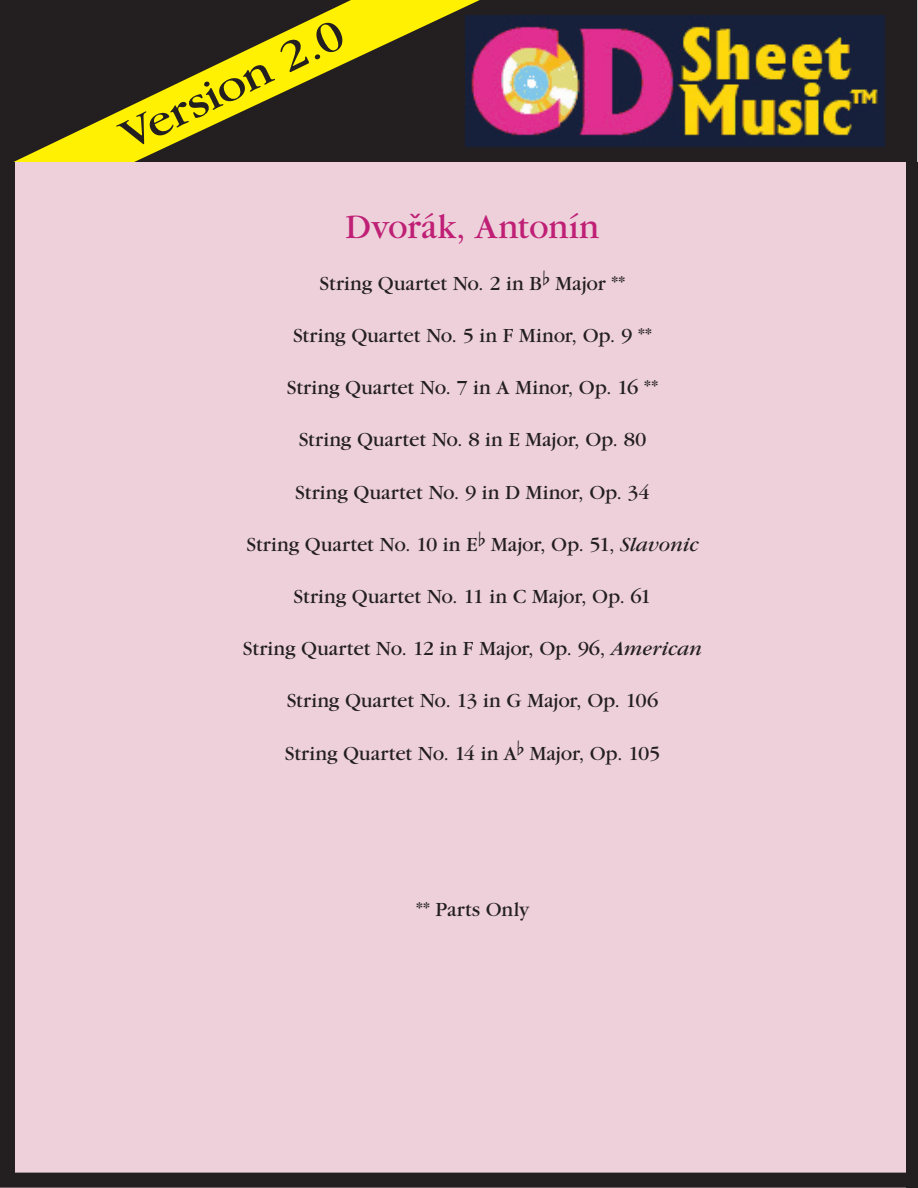
<style>
.page{position:relative;width:918px;height:1188px;background:#fff}
.page>*{position:absolute;margin:0;border:0;box-sizing:border-box;transform-origin:0 0}
.t1{font:45px "Garamond IT Cby BT";color:#231f20;scale:1.12 1}
.Composer{font:36px "Garamond";letter-spacing:.01em;color:#bf1f75}
.Composer-2{font:700 27px "Garamond";color:#bf1f75}
.Composer-3{font:21px "Garamond";letter-spacing:.02em;color:#231f20}
.s1{font-family:"Opus Chords"}
.s2{font-style:italic}
</style>
<div class="page">
<div style="left:0;top:0;width:916px;height:162px;background:#231f20"></div>
<div style="left:0;top:162px;width:918px;height:1026px;background:#edd0da"></div>
<svg style="left:14px;top:0;width:466px;height:162px"></svg>
<div style="left:0;top:162px;width:15px;height:1025px;background:#231f20"></div>
<div style="left:906px;top:162px;width:12px;height:1026px;background:#231f20"></div>
<div style="left:0;top:1173px;width:918px;height:15px;background:#231f20"></div>
<img style="left:466px;top:16px;width:418px;height:130px">
<h1 class="t1" style="left:112px;top:113px;width:218px;rotate:-26deg">Version 2.0</h1>
<p class="Composer" style="left:346px;top:207px;width:255px">Dvorák, Antonín</p>
<p class="Composer-3" style="left:320px;top:272px;width:308px">String Quartet No. 2 in B<span class="s1">b</span> Major **</p>
<p class="Composer-3" style="left:293px;top:324px;width:361px">String Quartet No. 5 in F Minor, Op. 9 **</p>
<p class="Composer-3" style="left:287px;top:377px;width:373px">String Quartet No. 7 in A Minor, Op. 16 **</p>
<p class="Composer-3" style="left:299px;top:429px;width:349px">String Quartet No. 8 in E Major, Op. 80</p>
<p class="Composer-3" style="left:295px;top:481px;width:356px">String Quartet No. 9 in D Minor, Op. 34</p>
<p class="Composer-3" style="left:247px;top:533px;width:453px">String Quartet No. 10 in E<span class="s1">b</span> Major, Op. 51, <span class="s2">Slavonic</span></p>
<p class="Composer-3" style="left:294px;top:585px;width:360px">String Quartet No. 11 in C Major, Op. 61</p>
<p class="Composer-3" style="left:243px;top:638px;width:461px">String Quartet No. 12 in F Major, Op. 96, <span class="s2">American</span></p>
<p class="Composer-3" style="left:287px;top:690px;width:373px">String Quartet No. 13 in G Major, Op. 106</p>
<p class="Composer-3" style="left:285px;top:742px;width:377px">String Quartet No. 14 in A<span class="s1">b</span> Major, Op. 105</p>
<p class="Composer-2" style="left:408px;top:209px;width:16px">ˇ</p>
<p class="Composer-3" style="left:416px;top:899px;width:115px">** Parts Only</p>
</div>
